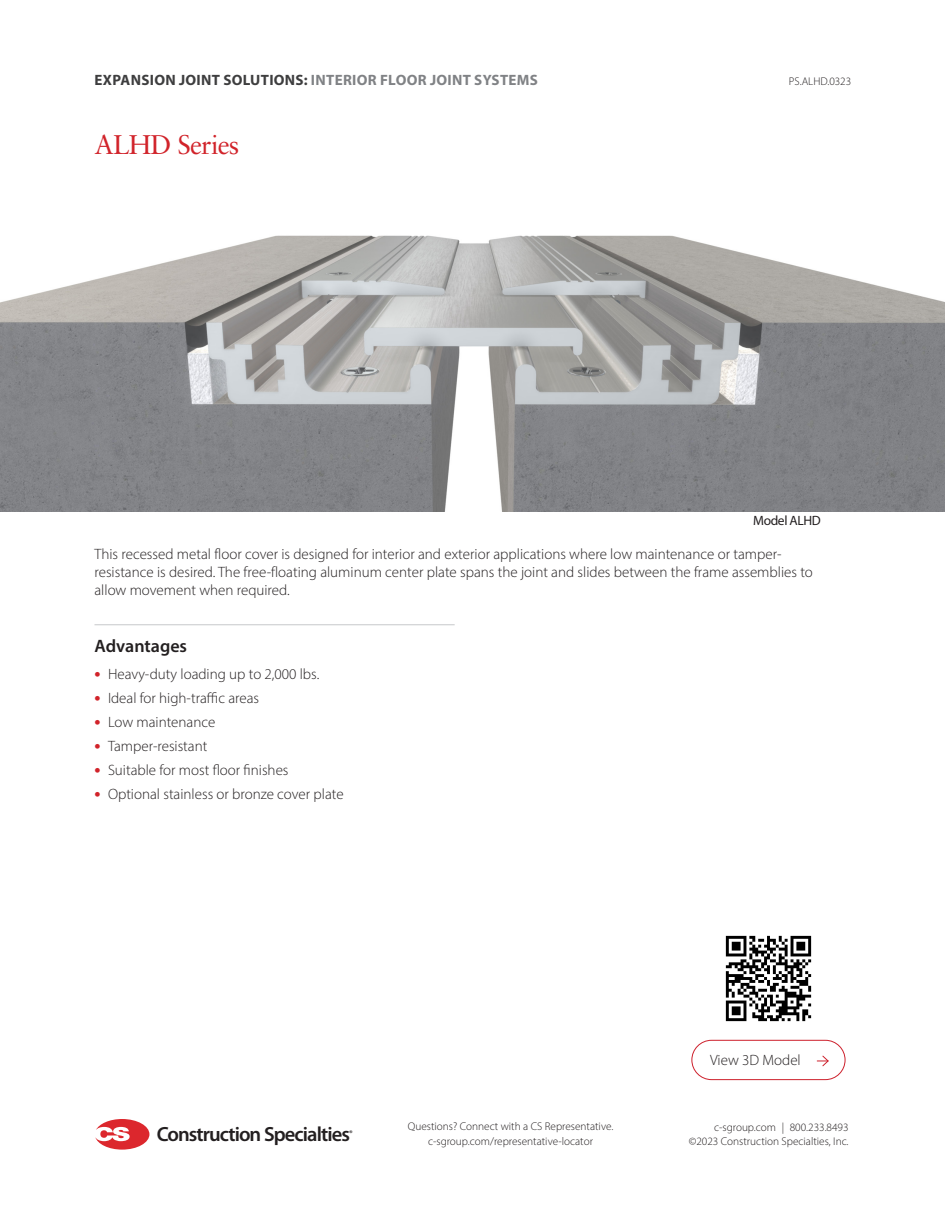
<style>
.page{position:relative;width:945px;height:1215px;background:#fff}
.page>*{position:absolute;margin:0;border:0;box-sizing:border-box;transform-origin:0 0}
.Red_Title{font:27px "Sabon LT Pro";letter-spacing:-.03em;color:#d1232a}
.t1{font:600 20.55px "Myriad Pro";letter-spacing:-.045em;color:#231f20}
.Bullet_List_Subhead{font:600 18px "Myriad Pro";color:#231f20}
.Intro_paragraph{font:300 15px/18px "Myriad Pro";color:#231f20}
.t2{font:700 15px "Myriad Pro";letter-spacing:.02em;color:#808285}
.Paragraph_2_Style{font:300 15px "Myriad Pro";color:#231f20}
.t3{font:13.5px "Myriad Pro";letter-spacing:-.03em;color:#231f20}
.t4{font:300 11.25px/14.2px "Myriad Pro";color:#231f20;text-align:center}
.t5{font:600 8.25px "Myriad Pro";color:#231f20}
.s1{color:#3e3e3f}
.s2{font-weight:700;font-size:18px;color:#d1232a}
</style>
<div class="page">
<svg style="left:95px;top:1119px;width:54px;height:31px"></svg>
<img style="left:0;top:235px;width:944px;height:277px">
<hr style="left:94px;top:625px;width:361px;height:1px;background:#c7c8ca">
<img style="left:725px;top:935px;width:87px;height:87px">
<div style="left:692px;top:1040px;width:153px;height:40px;border:1px solid #cd202c;border-radius:20px"></div>
<svg style="left:817px;top:1055px;width:12px;height:12px"></svg>
<p class="t2" style="left:95px;top:70px;width:445px"><span class="s1">EXPANSION JOINT SOLUTIONS:</span> INTERIOR FLOOR JOINT SYSTEMS</p>
<p class="t4" style="left:789px;top:74px;width:64px">PS.ALHD.0323</p>
<p class="Red_Title" style="left:94px;top:128px;width:146px">ALHD Series</p>
<p class="t3" style="left:753px;top:512px;width:69px">Model ALHD</p>
<p class="Intro_paragraph" style="left:94px;top:544px;width:720px">This recessed metal floor cover is designed for interior and exterior applications where low maintenance or tamper&shy;resistance is desired. The free-floating aluminum center plate spans the joint and slides between the frame assemblies to allow movement when required.</p>
<p class="Bullet_List_Subhead" style="left:94px;top:634px;width:94px">Advantages</p>
<p class="Intro_paragraph" style="left:94px;top:665px;width:226px"><span class="s2">•</span> Heavy-duty loading up to 2,000 lbs.</p>
<p class="Intro_paragraph" style="left:94px;top:689px;width:166px"><span class="s2">•</span> Ideal for high-traffic areas</p>
<p class="Intro_paragraph" style="left:94px;top:713px;width:122px"><span class="s2">•</span> Low maintenance</p>
<p class="Intro_paragraph" style="left:94px;top:737px;width:114px"><span class="s2">•</span> Tamper-resistant</p>
<p class="Intro_paragraph" style="left:94px;top:761px;width:196px"><span class="s2">•</span> Suitable for most floor finishes</p>
<p class="Intro_paragraph" style="left:94px;top:785px;width:251px"><span class="s2">•</span> Optional stainless or bronze cover plate</p>
<p class="Paragraph_2_Style" style="left:710px;top:1051px;width:92px">View 3D Model</p>
<p class="t4" style="left:408px;top:1119px;width:207px">Questions? Connect with a CS Representative. c-sgroup.com/representative-locator</p>
<p class="t4" style="left:714px;top:1120px;width:136px">c-sgroup.com | 800.233.8493</p>
<h2 class="t1" style="left:157px;top:1121px;width:195px">Construction Specialties</h2>
<p class="t4" style="left:689px;top:1134px;width:161px">©2023 Construction Specialties, Inc.</p>
<p class="t5" style="left:349px;top:1128px;width:5px">®</p>
</div>
